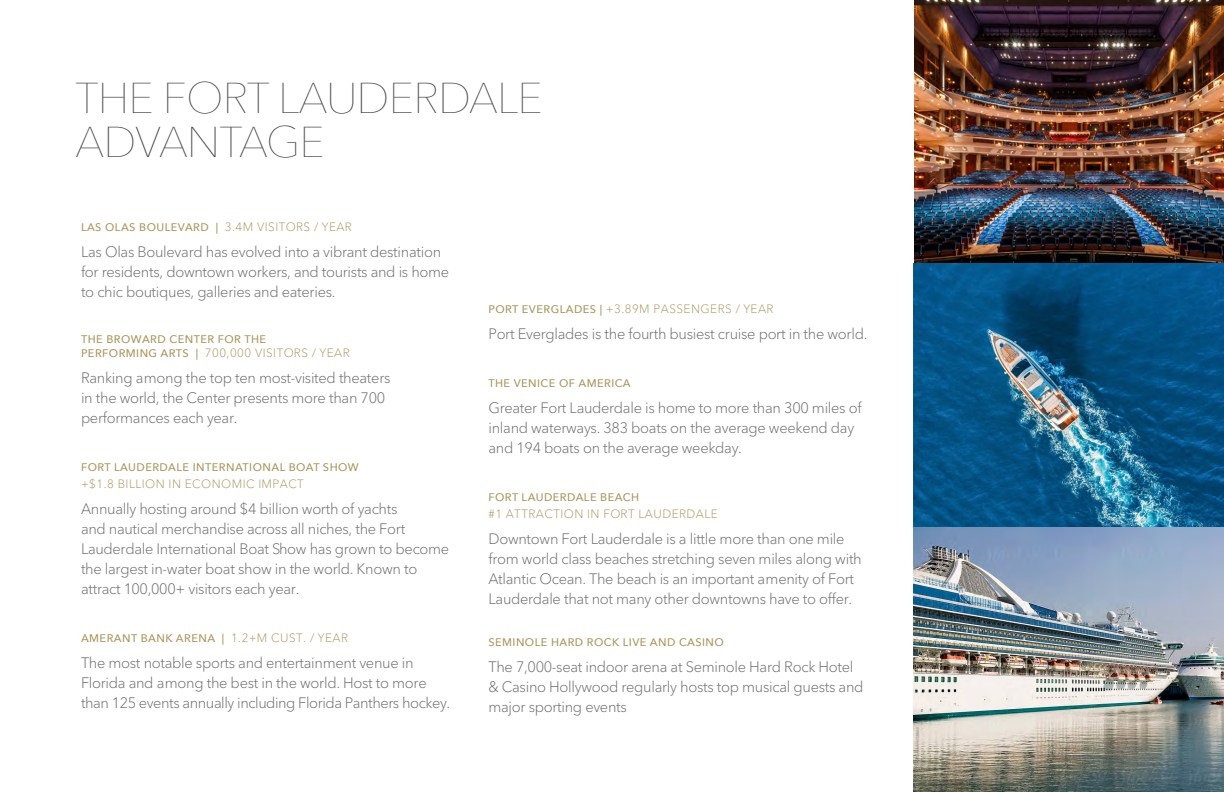
<style>
.page{position:relative;width:1224px;height:792px;background:#fff}
.page>*{position:absolute;margin:0;border:0;box-sizing:border-box;transform-origin:0 0}
.t1{font:200 43px/44px "Avenir Next";letter-spacing:-.02em;color:#474747}
.t2{font:300 15px/20px "Avenir Next LT Pro";letter-spacing:-.02em;color:#6c6c6c}
.t3{font:300 12px "Avenir Next LT Pro";letter-spacing:.04em;color:#aa975d}
.t4{font:500 11px "Avenir Next";letter-spacing:.04em;color:#aa975d}
.s1{font-family:"Avenir Next LT Pro";font-weight:300;font-size:12px}
.s2{font-family:"Avenir Next";font-weight:500;font-size:11px}
</style>
<div class="page">
<img style="left:914px;top:0;width:310px;height:791px">
<svg style="left:914px;top:264px;width:310px;height:264px;background:#125b87"></svg>
<img style="left:914px;top:528px;width:309px;height:263px">
<h1 class="t1" style="left:76px;top:73px;width:469px">THE FORT LAUDERDALE<br>ADVANTAGE</h1>
<p class="t4" style="left:81px;top:217px;width:273px">LAS OLAS BOULEVARD | <span class="s1">3.4M VISITORS / YEAR</span></p>
<p class="t2" style="left:81px;top:241px;width:370px">Las Olas Boulevard has evolved into a vibrant destination for residents, downtown workers, and tourists and is home to chic boutiques, galleries and eateries.</p>
<p class="t4" style="left:81px;top:329px;width:187px">THE BROWARD CENTER FOR THE</p>
<p class="t3" style="left:81px;top:342px;width:270px"><span class="s2">PERFORMING ARTS |</span> 700,000 VISITORS / YEAR</p>
<p class="t2" style="left:81px;top:367px;width:311px">Ranking among the top ten most-visited theaters in the world, the Center presents more than 700 performances each year.</p>
<p class="t4" style="left:81px;top:457px;width:279px">FORT LAUDERDALE INTERNATIONAL BOAT SHOW</p>
<p class="t3" style="left:81px;top:473px;width:224px">+$1.8 BILLION IN ECONOMIC IMPACT</p>
<p class="t2" style="left:81px;top:498px;width:370px">Annually hosting around $4 billion worth of yachts<br>and nautical merchandise across all niches, the Fort Lauderdale International Boat Show has grown to become the largest in-water boat show in the world. Known to attract 100,000+ visitors each year.</p>
<p class="t4" style="left:81px;top:628px;width:269px">AMERANT BANK ARENA | <span class="s1">1.2+M CUST. / YEAR</span></p>
<p class="t2" style="left:81px;top:652px;width:371px">The most notable sports and entertainment venue in<br>Florida and among the best in the world. Host to more than 125 events annually including Florida Panthers hockey.</p>
<p class="t3" style="left:488px;top:299px;width:287px"><span class="s2">PORT EVERGLADES |</span> +3.89M PASSENGERS / YEAR</p>
<p class="t2" style="left:488px;top:323px;width:380px">Port Everglades is the fourth busiest cruise port in the world.</p>
<p class="t4" style="left:488px;top:374px;width:144px">THE VENICE OF AMERICA</p>
<p class="t2" style="left:488px;top:397px;width:375px">Greater Fort Lauderdale is home to more than 300 miles of inland waterways. 383 boats on the average weekend day and 194 boats on the average weekday.</p>
<p class="t4" style="left:488px;top:488px;width:152px">FORT LAUDERDALE BEACH</p>
<p class="t3" style="left:488px;top:504px;width:231px">#1 ATTRACTION IN FORT LAUDERDALE</p>
<p class="t2" style="left:488px;top:528px;width:375px">Downtown Fort Lauderdale is a little more than one mile from world class beaches stretching seven miles along with Atlantic Ocean. The beach is an important amenity of Fort Lauderdale that not many other downtowns have to offer.</p>
<p class="t4" style="left:488px;top:633px;width:237px">SEMINOLE HARD ROCK LIVE AND CASINO</p>
<p class="t2" style="left:488px;top:656px;width:376px">The 7,000-seat indoor arena at Seminole Hard Rock Hotel &amp; Casino Hollywood regularly hosts top musical guests and major sporting events</p>
</div>
